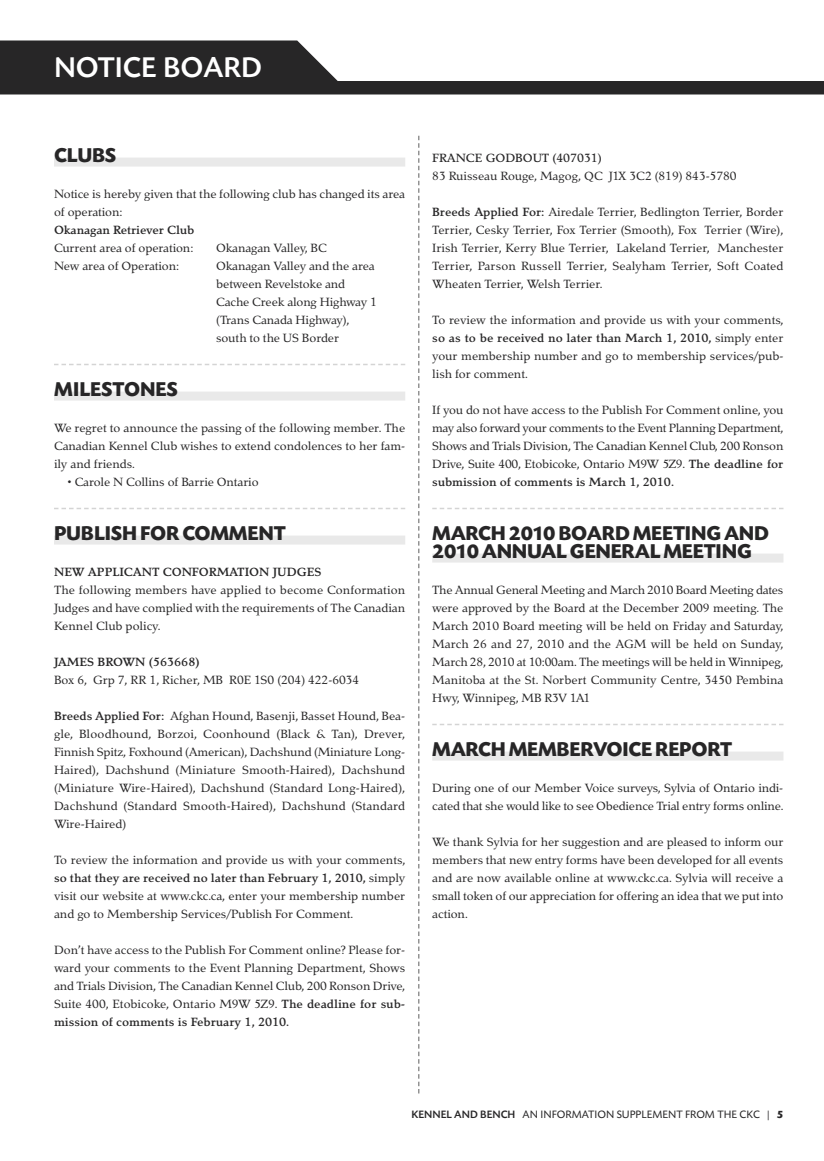
<style>
.page{position:relative;width:824px;height:1161px;background:#fff}
.page>*{position:absolute;margin:0;border:0;box-sizing:border-box;transform-origin:0 0}
.t1{font:500 30px "Today BEF";color:#fff}
.t2{font:700 21px/18px "Today BEF";letter-spacing:-.015em;color:#272627}
.t3{font:15px/18px "Tarocco";letter-spacing:-.005em;color:#272627;text-align:justify}
.t4{font:11.25px "Today BEF";color:#272627}
.s1{font-weight:700}
.s2{font-weight:500}
</style>
<div class="page">
<svg style="left:0;top:40px;width:824px;height:54px;fill:#272627"></svg>
<div style="left:54px;top:158px;width:351px;height:9px;background:#e9e9e9"></div>
<svg style="left:54px;top:364px;width:351px;height:1px"></svg>
<div style="left:54px;top:392px;width:351px;height:9px;background:#e9e9e9"></div>
<svg style="left:54px;top:508px;width:351px;height:1px"></svg>
<div style="left:54px;top:536px;width:351px;height:9px;background:#e9e9e9"></div>
<svg style="left:432px;top:508px;width:351px;height:1px"></svg>
<div style="left:432px;top:554px;width:351px;height:9px;background:#e9e9e9"></div>
<svg style="left:432px;top:724px;width:351px;height:1px"></svg>
<div style="left:432px;top:752px;width:351px;height:9px;background:#e9e9e9"></div>
<svg style="left:418px;top:136px;width:1px;height:958px"></svg>
<p class="t1" style="left:54px;top:56px;width:210px">NOTICE BOARD</p>
<p class="t2" style="left:54px;top:148px;width:64px">CLUBS</p>
<p class="t3" style="left:54px;top:184px;width:353px;text-align:left">Notice is hereby given that the following club has changed its area of operation:<br><span class="s1">Okanagan Retriever Club<br></span>Current area of operation:</p>
<p class="t3" style="left:216px;top:238px;width:112px">Okanagan Valley, BC</p>
<p class="t3" style="left:54px;top:256px;width:127px">New area of Operation:</p>
<p class="t3" style="left:216px;top:256px;width:162px;text-align:left">Okanagan Valley and the area between Revelstoke and<br>Cache Creek along Highway 1 (Trans Canada Highway), south to the US Border</p>
<p class="t2" style="left:54px;top:382px;width:125px">MILESTONES</p>
<p class="t3" style="left:54px;top:418px;width:352px">We regret to announce the passing of the following member. The Canadian Kennel Club wishes to extend condolences to her fam&shy;ily and friends.</p>
<p class="t3" style="left:68px;top:472px;width:193px">• Carole N Collins of Barrie Ontario</p>
<p class="t2" style="left:54px;top:526px;width:233px">PUBLISH FOR COMMENT</p>
<p class="t3" style="left:54px;top:562px;width:353px;text-align:left"><span class="s1">NEW APPLICANT CONFORMATION JUDGES<br></span>The following members have applied to become Conformation Judges and have complied with the requirements of The Canadian Kennel Club policy.</p>
<p class="t3" style="left:54px;top:652px;width:307px"><span class="s1">JAMES BROWN (563668)<br></span>Box 6, Grp 7, RR 1, Richer, MB R0E 1S0 (204) 422-6034</p>
<p class="t3" style="left:54px;top:706px;width:353px"><span class="s1">Breeds Applied For:</span> Afghan Hound, Basenji, Basset Hound, Bea&shy;gle, Bloodhound, Borzoi, Coonhound (Black &amp; Tan), Drever, Finnish Spitz, Foxhound (American), Dachshund (Miniature Long-Haired), Dachshund (Miniature Smooth-Haired), Dachshund (Miniature Wire-Haired), Dachshund (Standard Long-Haired), Dachshund (Standard Smooth-Haired), Dachshund (Standard Wire-Haired)</p>
<p class="t3" style="left:54px;top:850px;width:353px">To review the information and provide us with your comments, <span class="s1">so that they are received no later than February 1, 2010,</span> simply visit our website at www.ckc.ca, enter your membership number and go to Membership Services/Publish For Comment.</p>
<p class="t3" style="left:54px;top:940px;width:353px">Don’t have access to the Publish For Comment online? Please for&shy;ward your comments to the Event Planning Department, Shows and Trials Division, The Canadian Kennel Club, 200 Ronson Drive, Suite 400, Etobicoke, Ontario M9W 5Z9. <span class="s1">The deadline for sub&shy;mission of comments is February 1, 2010.</span></p>
<p class="t3" style="left:432px;top:148px;width:306px"><span class="s2">FRANCE GODBOUT (407031)<br></span>83 Ruisseau Rouge, Magog, QC J1X 3C2 (819) 843-5780</p>
<p class="t3" style="left:432px;top:202px;width:353px"><span class="s1">Breeds Applied For:</span> Airedale Terrier, Bedlington Terrier, Border Terrier, Cesky Terrier, Fox Terrier (Smooth), Fox Terrier (Wire), Irish Terrier, Kerry Blue Terrier, Lakeland Terrier, Manchester Terrier, Parson Russell Terrier, Sealyham Terrier, Soft Coated Wheaten Terrier, Welsh Terrier.</p>
<p class="t3" style="left:432px;top:310px;width:353px">To review the information and provide us with your comments, <span class="s1">so as to be received no later than March 1, 2010,</span> simply enter your membership number and go to membership services/pub&shy;lish for comment.</p>
<p class="t3" style="left:432px;top:400px;width:353px">If you do not have access to the Publish For Comment online, you may also forward your comments to the Event Planning Department, Shows and Trials Division, The Canadian Kennel Club, 200 Ronson Drive, Suite 400, Etobicoke, Ontario M9W 5Z9. <span class="s1">The deadline for submission of comments is March 1, 2010.</span></p>
<p class="t2" style="left:432px;top:526px;width:338px">MARCH 2010 BOARD MEETING AND<br>2010 ANNUAL GENERAL MEETING</p>
<p class="t3" style="left:432px;top:580px;width:353px">The Annual General Meeting and March 2010 Board Meeting dates were approved by the Board at the December 2009 meeting. The March 2010 Board meeting will be held on Friday and Saturday, March 26 and 27, 2010 and the AGM will be held on Sunday, March 28, 2010 at 10:00am. The meetings will be held in Winnipeg, Manitoba at the St. Norbert Community Centre, 3450 Pembina Hwy, Winnipeg, MB R3V 1A1</p>
<p class="t2" style="left:432px;top:742px;width:301px">MARCH MEMBERVOICE REPORT</p>
<p class="t3" style="left:432px;top:778px;width:352px">During one of our Member Voice surveys, Sylvia of Ontario indi&shy;cated that she would like to see Obedience Trial entry forms online.</p>
<p class="t3" style="left:432px;top:832px;width:353px">We thank Sylvia for her suggestion and are pleased to inform our members that new entry forms have been developed for all events and are now available online at www.ckc.ca. Sylvia will receive a small token of our appreciation for offering an idea that we put into action.</p>
<p class="t4" style="left:411px;top:1110px;width:373px"><span class="s2">KENNEL AND BENCH</span> AN INFORMATION SUPPLEMENT FROM THE CKC | <span class="s1">5</span></p>
</div>
